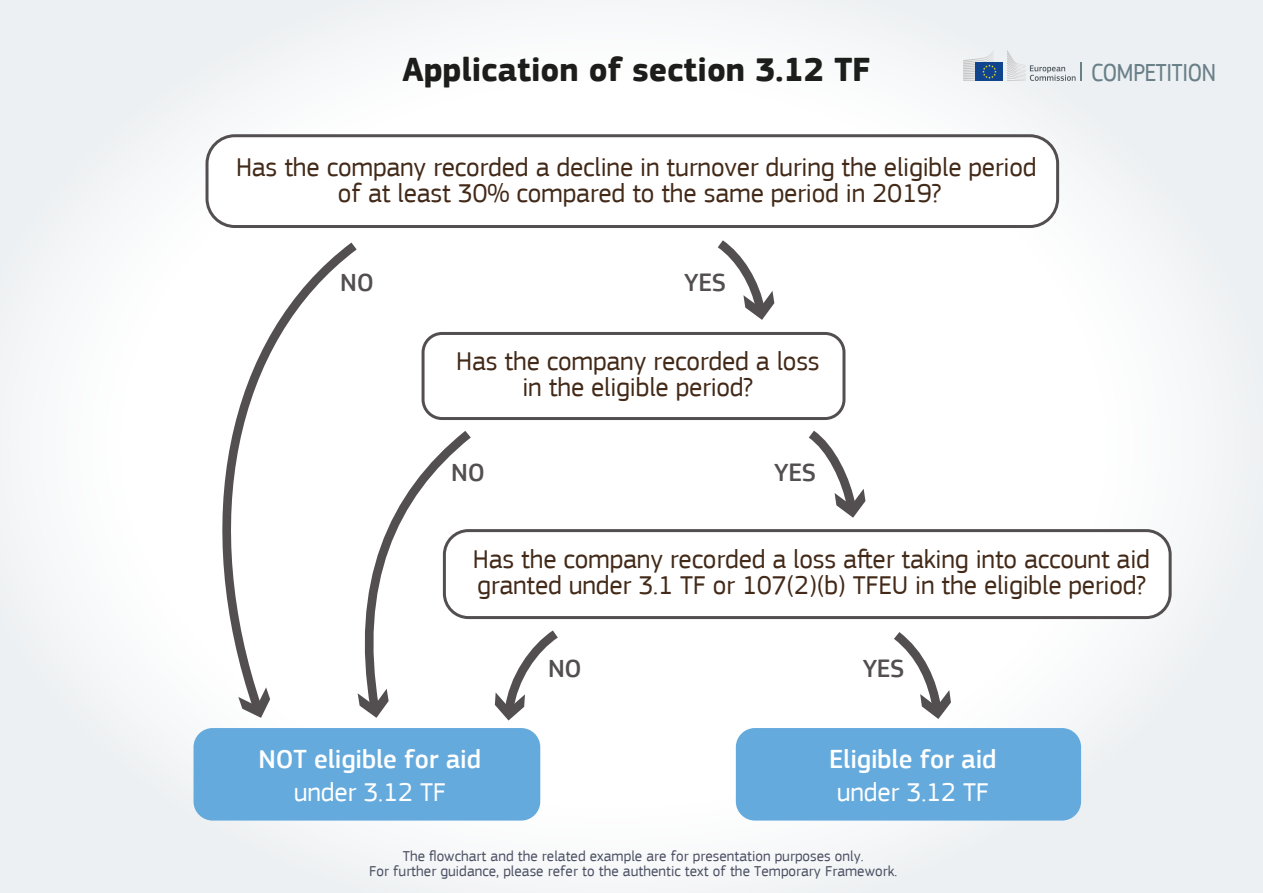
<style>
.page{position:relative;width:1263px;height:893px;background:#f9fafa}
.page>*{position:absolute;margin:0;border:0;box-sizing:border-box;transform-origin:0 0}
.t1{font:700 34.5px "EC Square Sans Pro";letter-spacing:-.005em;color:#1d1d1b}
.t2{font:27px/26px "EC Square Sans Pro";letter-spacing:-.005em;color:#422918;text-align:center}
.t3{font:500 27px "EC Square Sans Pro";letter-spacing:-.005em;color:#fff}
.t4{font:27px "EC Square Sans Pro";letter-spacing:-.005em;color:#fff}
.t5{font:500 25.95px "EC Square Sans Pro";letter-spacing:-.015em;color:#534f51}
.t6{font:25.95px "EC Square Sans Cond Pro";letter-spacing:-.01em;color:#698089}
.t7{font:15px/15px "EC Square Sans Pro";letter-spacing:.005em;color:#4a4e61;text-align:center}
</style>
<div class="page">
<div style="left:193px;top:728px;width:347px;height:93px;background:#65aadd;border-radius:19px"></div>
<div style="left:736px;top:728px;width:345px;height:93px;background:#65aadd;border-radius:19px"></div>
<div style="left:207px;top:136px;width:851px;height:91px;background:#fff;border-radius:28px"></div>
<div style="left:206px;top:134px;width:853px;height:94px;border:3px solid #534f51;border-radius:28px"></div>
<div style="left:423px;top:333px;width:421px;height:86px;background:#fff;border-radius:19px"></div>
<div style="left:421px;top:332px;width:424px;height:88px;border:3px solid #534f51;border-radius:19px"></div>
<div style="left:444px;top:531px;width:726px;height:87px;background:#fff;border-radius:24px"></div>
<div style="left:443px;top:529px;width:729px;height:90px;border:3px solid #534f51;border-radius:24px"></div>
<svg style="left:1007px;top:50px;width:74px;height:31px"></svg>
<div style="left:976px;top:63px;width:27px;height:18px;background:#11448e"></div>
<svg style="left:963px;top:50px;width:34px;height:31px"></svg>
<svg style="left:366px;top:431px;width:114px;height:287px"></svg>
<svg style="left:495px;top:630px;width:63px;height:90px"></svg>
<svg style="left:222px;top:242px;width:144px;height:468px"></svg>
<svg style="left:238px;top:687px;width:32px;height:31px"></svg>
<svg style="left:718px;top:240px;width:56px;height:80px"></svg>
<svg style="left:809px;top:431px;width:56px;height:87px"></svg>
<svg style="left:894px;top:632px;width:57px;height:87px"></svg>
<p class="t1" style="left:402px;top:49px;width:469px">Application of section 3.12 TF</p>
<p class="t2" style="left:236px;top:154px;width:802px">Has the company recorded a decline in turnover during the eligible period of at least 30% compared to the same period in 2019?</p>
<p class="t5" style="left:340px;top:267px;width:35px">NO</p>
<p class="t5" style="left:684px;top:267px;width:43px">YES</p>
<p class="t2" style="left:456px;top:349px;width:365px">Has the company recorded a loss in the eligible period?</p>
<p class="t5" style="left:451px;top:458px;width:35px">NO</p>
<p class="t5" style="left:774px;top:458px;width:43px">YES</p>
<p class="t6" style="left:1091px;top:58px;width:126px">COMPETITION</p>
<p class="t2" style="left:473px;top:546px;width:679px;text-align:left">Has the company recorded a loss aſter taking into account aid granted under 3.1 TF or 107(2)(b) TFEU in the eligible period?</p>
<p class="t3" style="left:258px;top:743px;width:224px">NOT eligible for aid</p>
<p class="t4" style="left:294px;top:776px;width:154px">under 3.12 TF</p>
<p class="t5" style="left:548px;top:653px;width:35px">NO</p>
<p class="t5" style="left:863px;top:653px;width:43px">YES</p>
<p class="t3" style="left:829px;top:743px;width:169px">Eligible for aid</p>
<p class="t4" style="left:837px;top:776px;width:154px">under 3.12 TF</p>
<p class="t7" style="left:369px;top:849px;width:529px">The flowchart and the related example are for presentation purposes only.<br>For further guidance, please refer to the authentic text of the Temporary Framework.</p>
</div>
